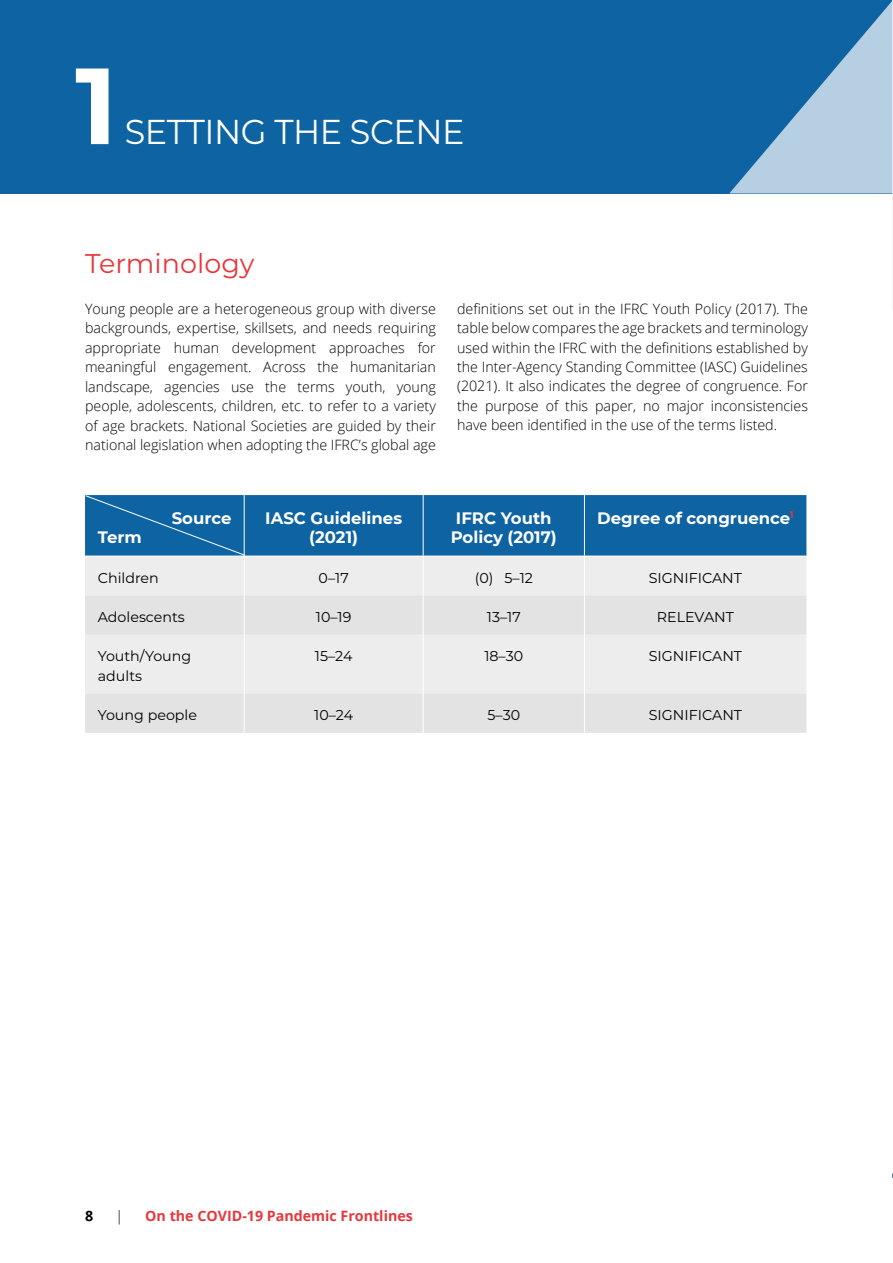
<style>
.page{position:relative;width:893px;height:1263px;background:#fff}
.page>*{position:absolute;margin:0;border:0;box-sizing:border-box;transform-origin:0 0}
.t1{font:700 108px "Montserrat";color:#fff}
.t2{font:34.5px "Montserrat";letter-spacing:-.015em;color:#fff}
.t3{font:27px "Montserrat";color:#e7373d}
.t4{font:700 16.5px/19.5px "Montserrat";color:#fff;text-align:center}
.t5{font:300 14.25px/19.5px "Open Sans";color:#000;text-align:justify}
.t6{font:14.25px/19.5px "Montserrat";color:#000}
.t7{font:700 14.25px "Open Sans";color:#e7373d}
.t8{font:700 14.25px "Open Sans";color:#000}
</style>
<div class="page">
<div style="left:0;top:0;width:893px;height:193px;background:#0e63a2"></div>
<div style="left:85px;top:557px;width:721px;height:38px;background:#ededed"></div>
<svg style="left:85px;top:595px;width:721px;height:138px;background:#e7e7e7"></svg>
<hr style="left:244px;top:556px;width:1px;height:39px;background:#fff">
<hr style="left:423px;top:556px;width:1px;height:39px;background:#fff">
<hr style="left:584px;top:556px;width:1px;height:39px;background:#fff">
<hr style="left:244px;top:595px;width:1px;height:40px;background:#fff">
<hr style="left:423px;top:595px;width:1px;height:40px;background:#fff">
<hr style="left:584px;top:595px;width:1px;height:40px;background:#fff">
<hr style="left:244px;top:635px;width:1px;height:58px;background:#fff">
<hr style="left:423px;top:635px;width:1px;height:58px;background:#fff">
<hr style="left:584px;top:635px;width:1px;height:58px;background:#fff">
<hr style="left:244px;top:693px;width:1px;height:40px;background:#fff">
<hr style="left:423px;top:693px;width:1px;height:40px;background:#fff">
<hr style="left:584px;top:693px;width:1px;height:40px;background:#fff">
<div style="left:85px;top:495px;width:721px;height:61px;background:#0e63a2"></div>
<svg style="left:729px;top:0;width:164px;height:194px"></svg>
<h1 class="t1" style="left:75px;top:28px;width:44px">1</h1>
<h2 class="t2" style="left:125px;top:108px;width:341px">SETTING THE SCENE</h2>
<h3 class="t3" style="left:85px;top:245px;width:171px">Terminology</h3>
<p class="t5" style="left:85px;top:298px;width:352px">Young people are a heterogeneous group with diverse backgrounds, expertise, skillsets, and needs requiring appropriate human development approaches for meaningful engagement. Across the humanitarian landscape, agencies use the terms youth, young people, adolescents, children, etc. to refer to a variety of age brackets. National Societies are guided by their national legislation when adopting the IFRC’s global age</p>
<p class="t5" style="left:457px;top:298px;width:352px">definitions set out in the IFRC Youth Policy (2017). The table below compares the age brackets and terminology used within the IFRC with the definitions established by the Inter-Agency Standing Committee (IASC) Guidelines (2021). It also indicates the degree of congruence. For the purpose of this paper, no major inconsistencies have been identified in the use of the terms listed.</p>
<p class="t4" style="left:98px;top:527px;width:46px">Term</p>
<p class="t4" style="left:172px;top:507px;width:61px">Source</p>
<p class="t4" style="left:265px;top:507px;width:138px">IASC Guidelines (2021)</p>
<p class="t4" style="left:451px;top:507px;width:108px">IFRC Youth<br>Policy (2017)</p>
<p class="t4" style="left:597px;top:507px;width:198px">Degree of congruence<sup>1</sup></p>
<p class="t6" style="left:98px;top:567px;width:63px">Children</p>
<p class="t6" style="left:319px;top:567px;width:32px">0–17</p>
<p class="t6" style="left:475px;top:567px;width:60px">(0) 5–12</p>
<p class="t6" style="left:649px;top:567px;width:95px">SIGNIFICANT</p>
<p class="t6" style="left:98px;top:607px;width:89px">Adolescents</p>
<p class="t6" style="left:316px;top:607px;width:37px">10–19</p>
<p class="t6" style="left:487px;top:607px;width:35px">13–17</p>
<p class="t6" style="left:657px;top:607px;width:79px">RELEVANT</p>
<p class="t6" style="left:98px;top:646px;width:95px">Youth/Young adults</p>
<p class="t6" style="left:315px;top:646px;width:39px">15–24</p>
<p class="t6" style="left:484px;top:646px;width:40px">18–30</p>
<p class="t6" style="left:649px;top:646px;width:95px">SIGNIFICANT</p>
<p class="t6" style="left:98px;top:705px;width:101px">Young people</p>
<p class="t6" style="left:314px;top:705px;width:40px">10–24</p>
<p class="t6" style="left:487px;top:705px;width:34px">5–30</p>
<p class="t6" style="left:649px;top:705px;width:95px">SIGNIFICANT</p>
<p class="t8" style="left:85px;top:1205px;width:10px">8</p>
<p class="t5" style="left:115px;top:1205px;width:9px">|</p>
<p class="t7" style="left:145px;top:1205px;width:269px">On the COVID-19 Pandemic Frontlines</p>
</div>
